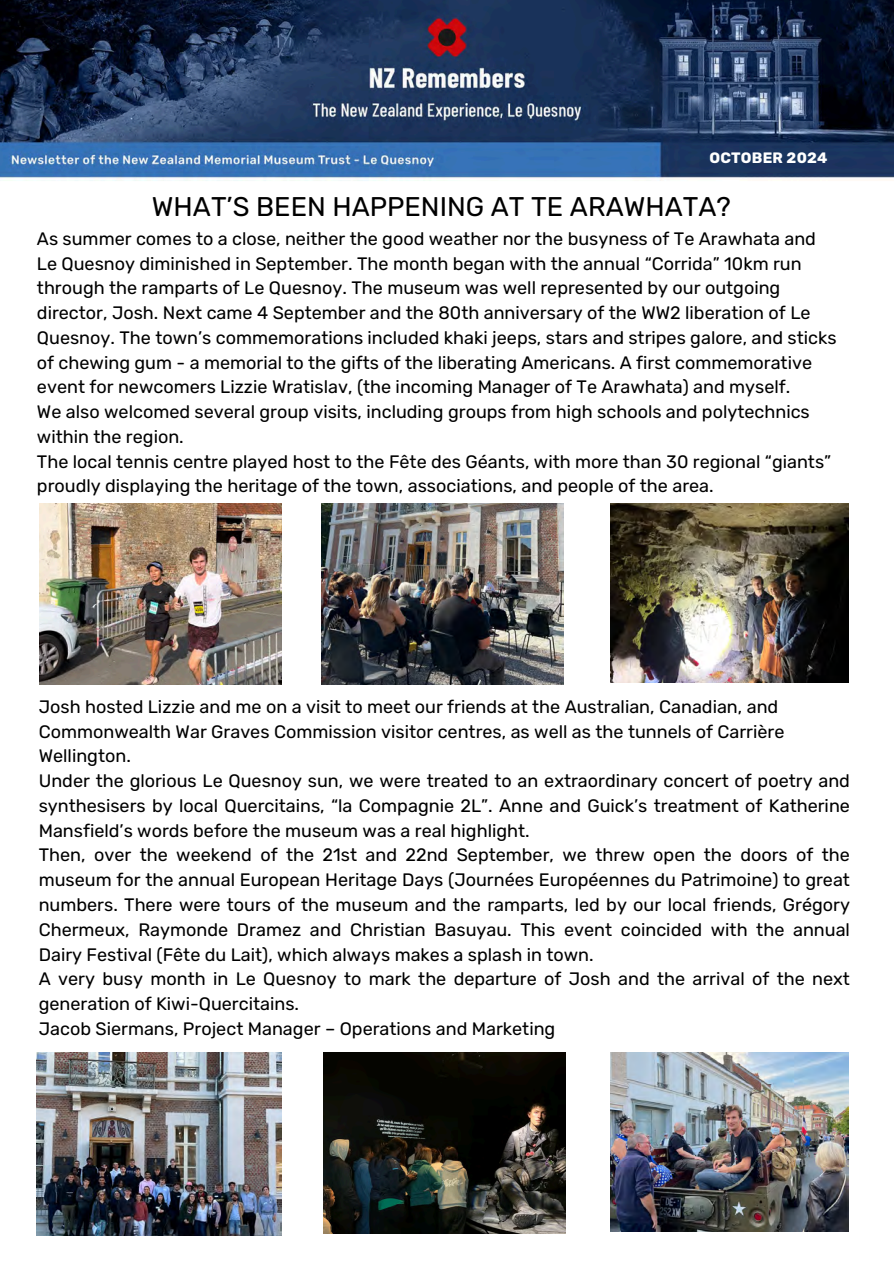
<style>
.page{position:relative;width:894px;height:1264px;background:#fff}
.page>*{position:absolute;margin:0;border:0;box-sizing:border-box;transform-origin:0 0}
.t1{font:27px "Rubik";color:#000}
.t2{font:18px/24.8px "Rubik";color:#000}
.t3{font:700 15px "Rubik";letter-spacing:.015em;color:#fff}
</style>
<div class="page">
<img style="left:0;top:0;width:893px;height:1236px">
<img style="left:39px;top:503px;width:242px;height:181px">
<img style="left:610px;top:1052px;width:238px;height:179px">
<img style="left:37px;top:1052px;width:244px;height:183px">
<img style="left:323px;top:1052px;width:242px;height:181px">
<img style="left:321px;top:503px;width:242px;height:181px">
<img style="left:610px;top:503px;width:238px;height:179px">
<p class="t3" style="left:709px;top:149px;width:120px">OCTOBER 2024</p>
<p class="t1" style="left:152px;top:190px;width:580px">WHAT’S BEEN HAPPENING AT TE ARAWHATA?</p>
<p class="t2" style="left:37px;top:226px;width:800px">As summer comes to a close, neither the good weather nor the busyness of Te Arawhata and Le Quesnoy diminished in September. The month began with the annual “Corrida” 10km run through the ramparts of Le Quesnoy. The museum was well represented by our outgoing director, Josh. Next came 4 September and the 80th anniversary of the WW2 liberation of Le Quesnoy. The town’s commemorations included khaki jeeps, stars and stripes galore, and sticks of chewing gum - a memorial to the gifts of the liberating Americans. A first commemorative event for newcomers Lizzie Wratislav, (the incoming Manager of Te Arawhata) and myself.<br>We also welcomed several group visits, including groups from high schools and polytechnics within the region.<br>The local tennis centre played host to the Fête des Géants, with more than 30 regional “giants” proudly displaying the heritage of the town, associations, and people of the area.</p>
<p class="t2" style="left:39px;top:694px;width:812px">Josh hosted Lizzie and me on a visit to meet our friends at the Australian, Canadian, and Commonwealth War Graves Commission visitor centres, as well as the tunnels of Carrière Wellington.<br>Under the glorious Le Quesnoy sun, we were treated to an extraordinary concert of poetry and synthesisers by local Quercitains, “la Compagnie 2L”. Anne and Guick’s treatment of Katherine Mansfield’s words before the museum was a real highlight.<br>Then, over the weekend of the 21st and 22nd September, we threw open the doors of the museum for the annual European Heritage Days (Journées Européennes du Patrimoine) to great numbers. There were tours of the museum and the ramparts, led by our local friends, Grégory Chermeux, Raymonde Dramez and Christian Basuyau. This event coincided with the annual Dairy Festival (Fête du Lait), which always makes a splash in town.<br>A very busy month in Le Quesnoy to mark the departure of Josh and the arrival of the next generation of Kiwi-Quercitains.<br>Jacob Siermans, Project Manager – Operations and Marketing</p>
</div>
